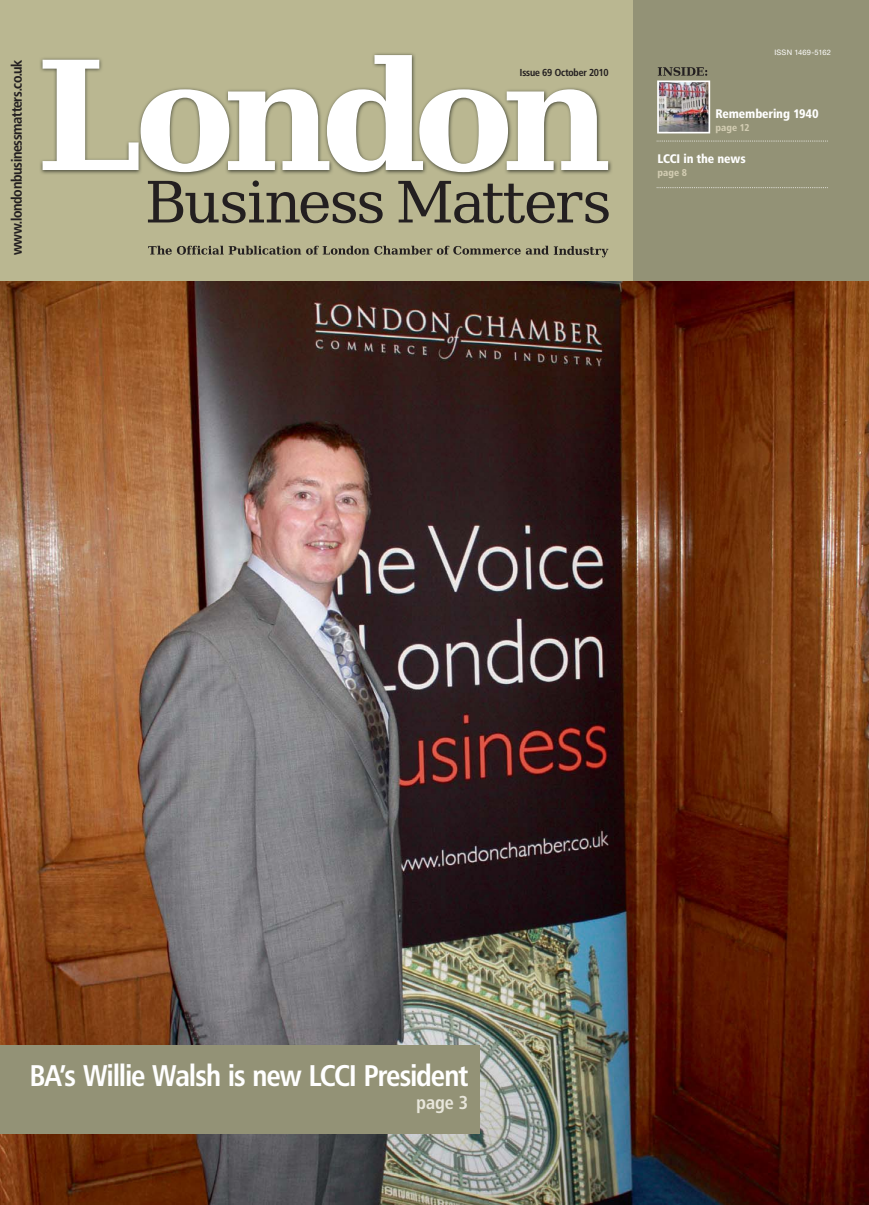
<style>
.page{position:relative;width:869px;height:1205px;background:#fff}
.page>*{position:absolute;margin:0;border:0;box-sizing:border-box;transform-origin:0 0}
.t1{font:30px "Humanist 777 BT Bold Condensed B";letter-spacing:-.045em;color:#fff}
.t2{font:18.75px "Humanist 777 BT Bold Condensed B";color:#e8e6db}
.t3{font:700 14.38px "Frutiger Condensed BQ";letter-spacing:-.025em;color:#231f20}
.t4{font:12.5px "Humanist 777 BT Black Condensed B";letter-spacing:-.01em;color:#fff}
.t5{font:700 10px "Frutiger Condensed BQ";letter-spacing:-.01em;color:#231f20}
.t6{font:10px "Humanist 777 BT Black Condensed B";color:#d1cbb1}
.t7{font:7.5px "Helvetica Neue";letter-spacing:.02em;color:#fff}
</style>
<div class="page">
<div style="left:0;top:0;width:633px;height:284px;background:#bab791"></div>
<svg style="left:148px;top:180px;width:460px;height:43px"></svg>
<svg style="left:148px;top:246px;width:460px;height:11px"></svg>
<img style="left:40px;top:53px;width:572px;height:123px">
<svg style="left:43px;top:55px;width:565px;height:117px"></svg>
<div style="left:633px;top:0;width:235px;height:283px;background:#939276"></div>
<svg style="left:656px;top:141px;width:170px;height:1px"></svg>
<svg style="left:656px;top:187px;width:171px;height:1px"></svg>
<img style="left:657px;top:67px;width:52px;height:66px">
<img style="left:0;top:282px;width:868px;height:923px">
<div style="left:0;top:1045px;width:479px;height:88px;background:#939276"></div>
<p class="t3" style="left:11px;top:255px;width:197px;rotate:-90deg">www.londonbusinessmatters.co.uk</p>
<p class="t5" style="left:519px;top:68px;width:90px">Issue 69 October 2010</p>
<p class="t7" style="left:774px;top:49px;width:58px">ISSN 1469-5162</p>
<p class="t4" style="left:715px;top:107px;width:105px">Remembering 1940</p>
<p class="t6" style="left:715px;top:123px;width:36px">page 12</p>
<p class="t4" style="left:657px;top:152px;width:90px">LCCI in the news</p>
<p class="t6" style="left:657px;top:168px;width:31px">page 8</p>
<p class="t1" style="left:30px;top:1061px;width:440px">BA’s Willie Walsh is new LCCI President</p>
<p class="t2" style="left:416px;top:1093px;width:54px">page 3</p>
</div>
